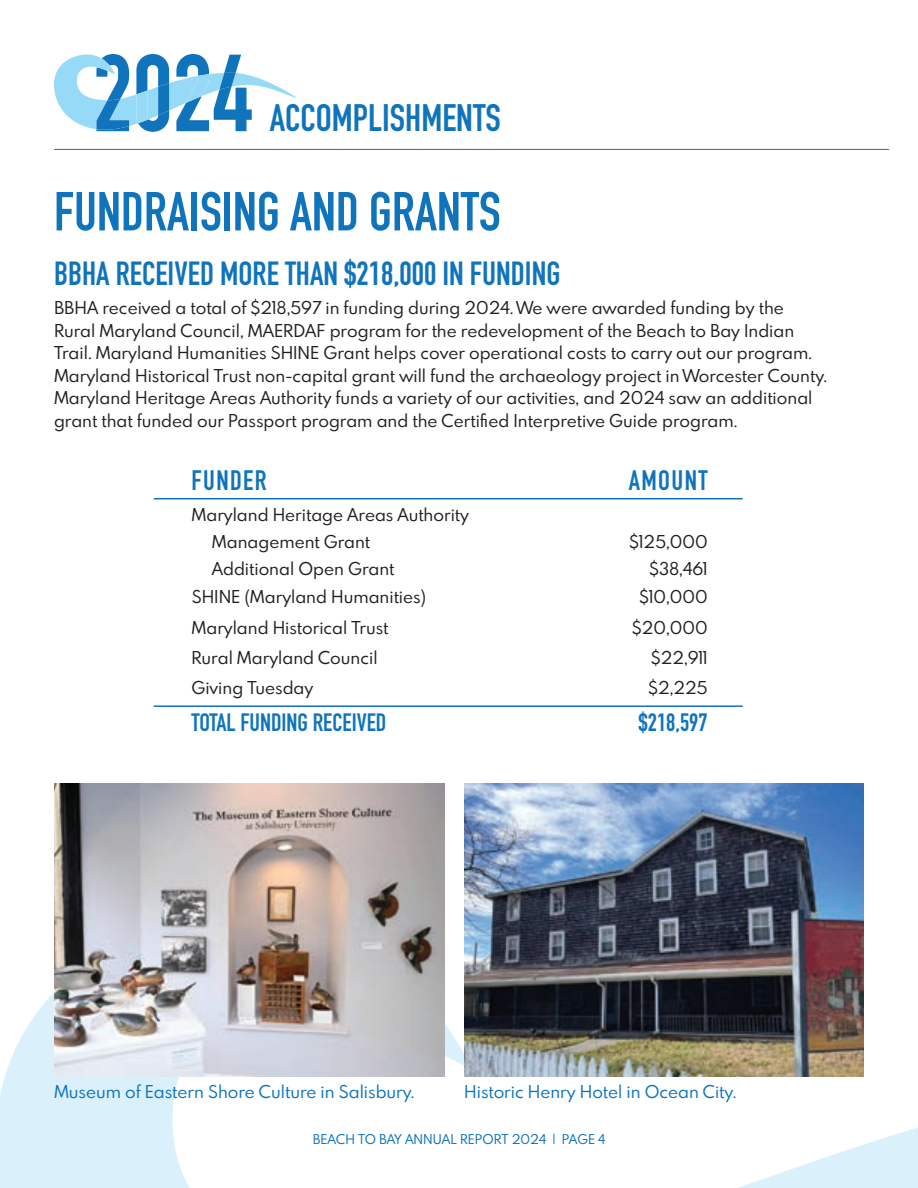
<style>
.page{position:relative;width:918px;height:1188px;background:#fff}
.page>*{position:absolute;margin:0;border:0;box-sizing:border-box;transform-origin:0 0}
.t1{font:700 54px "DIN Condensed";color:#1074bc}
.t2{font:700 37.8px "DIN Condensed";color:#1074bc}
.t3{font:700 33px "DIN Condensed";color:#1074bc}
.t4{font:700 27.75px "DIN Condensed";letter-spacing:.05em;color:#1074bc}
.t5{font:700 24.75px "DIN Condensed";color:#1074bc}
.t6{font:15.75px/22.5px "Spartan MB";color:#231f20}
.t7{font:15.75px "Spartan MB";color:#1074bc}
.t8{font:12px "Spartan MB";color:#1074bc}
</style>
<div class="page">
<svg style="left:0;top:993px;width:918px;height:195px"></svg>
<hr style="left:154px;top:498px;width:589px;height:1px;background:#1074bc">
<hr style="left:154px;top:705px;width:589px;height:2px;background:#1074bc">
<svg style="left:54px;top:54px;width:243px;height:78px"></svg>
<hr style="left:54px;top:149px;width:835px;height:1px;background:#1074bc">
<img style="left:54px;top:784px;width:391px;height:293px">
<img style="left:464px;top:784px;width:400px;height:293px">
<h2 class="t2" style="left:270px;top:93px;width:233px">ACCOMPLISHMENTS</h2>
<h1 class="t1" style="left:54px;top:175px;width:448px">FUNDRAISING AND GRANTS</h1>
<h3 class="t3" style="left:54px;top:251px;width:508px">BBHA RECEIVED MORE THAN $218,000 IN FUNDING</h3>
<p class="t6" style="left:54px;top:296px;width:775px">BBHA received a total of $218,597 in funding during 2024. We were awarded funding by the Rural Maryland Council, MAERDAF program for the redevelopment of the Beach to Bay Indian Trail. Maryland Humanities SHINE Grant helps cover operational costs to carry out our program.<br>Maryland Historical Trust non-capital grant will fund the archaeology project in Worcester County.<br>Maryland Heritage Areas Authority funds a variety of our activities, and 2024 saw an additional grant that funded our Passport program and the Certified Interpretive Guide program.</p>
<h3 class="t4" style="left:191px;top:462px;width:77px">FUNDER</h3>
<h3 class="t4" style="left:629px;top:462px;width:80px">AMOUNT</h3>
<p class="t6" style="left:212px;top:500px;width:259px;line-height:27px;text-indent:-20px">Maryland Heritage Areas Authority<br>Management Grant</p>
<p class="t6" style="left:629px;top:530px;width:80px">$125,000</p>
<p class="t6" style="left:212px;top:557px;width:184px">Additional Open Grant</p>
<p class="t6" style="left:649px;top:557px;width:60px">$38,461</p>
<p class="t6" style="left:191px;top:585px;width:236px">SHINE (Maryland Humanities)</p>
<p class="t6" style="left:639px;top:585px;width:70px">$10,000</p>
<p class="t6" style="left:191px;top:616px;width:199px">Maryland Historical Trust</p>
<p class="t6" style="left:631px;top:616px;width:78px">$20,000</p>
<p class="t6" style="left:191px;top:646px;width:188px">Rural Maryland Council</p>
<p class="t6" style="left:651px;top:646px;width:59px">$22,911</p>
<p class="t6" style="left:191px;top:676px;width:123px">Giving Tuesday</p>
<p class="t6" style="left:648px;top:676px;width:61px">$2,225</p>
<h3 class="t5" style="left:191px;top:706px;width:197px">TOTAL FUNDING RECEIVED</h3>
<h3 class="t5" style="left:639px;top:706px;width:71px">$218,597</h3>
<p class="t7" style="left:54px;top:1080px;width:362px">Museum of Eastern Shore Culture in Salisbury.</p>
<p class="t7" style="left:464px;top:1080px;width:274px">Historic Henry Hotel in Ocean City.</p>
<p class="t8" style="left:313px;top:1130px;width:294px">BEACH TO BAY ANNUAL REPORT 2024 | PAGE 4</p>
</div>
